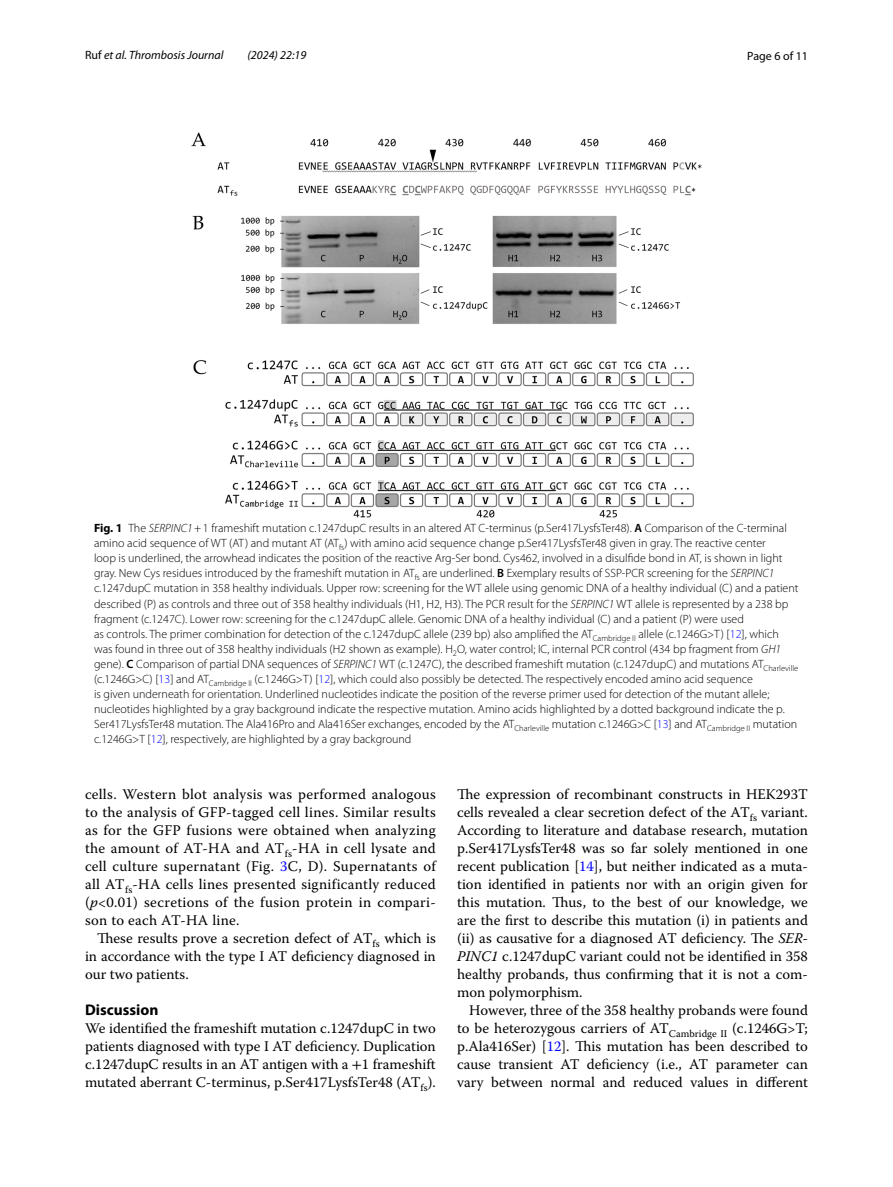
<style>
.page{position:relative;width:893px;height:1187px;background:#fff}
.page>*{position:absolute;margin:0;border:0;box-sizing:border-box;transform-origin:0 0}
.t1{font:700 15.45px "Myriad Pro";color:#000}
.t2{font:14.7px/18px "Warnock Pro";color:#000;text-align:justify}
.t3{font:300 12px/15px "Myriad Pro";color:#000}
.t4{font:italic 12px "Myriad Pro";color:#000}
.t5{font:12px "Myriad Pro";color:#000}
.s1{font-style:normal}
.s2{font-weight:700}
.s3{font-style:italic}
.s4{font-weight:600}
.s5{color:#00f}
.s6{font-family:"STIX"}
</style>
<div class="page">
<img style="left:191px;top:133px;width:511px;height:384px">
<p class="t4" style="left:85px;top:48px;width:140px"><span class="s1">Ruf</span> et al. Thrombosis Journal</p>
<p class="t4" style="left:248px;top:48px;width:60px">(2024) 22:19</p>
<p class="t5" style="left:747px;top:48px;width:62px">Page 6 of 11</p>
<p class="t3" style="left:94px;top:521px;width:706px"><span class="s2">Fig. 1</span> The <span class="s3">SERPINC1</span>+1 frameshift mutation c.1247dupC results in an altered AT C-terminus (p.Ser417LysfsTer48). <span class="s4">A</span> Comparison of the C-terminal amino acid sequence of WT (AT) and mutant AT -(AT<sub>fs</sub>) with amino acid sequence change p.Ser417LysfsTer48 given in gray. The reactive center<br>loop is underlined, the arrowhead indicates the position of the reactive Arg-Ser bond. Cys462, involved in a disulfide bond in AT, is shown in light gray. New Cys residues introduced by the frameshift mutation in -AT<sub>fs</sub> are underlined. <span class="s4">B</span> Exemplary results of SSP-PCR screening for the <span class="s3">SERPINC1 </span>c.1247dupC mutation in 358 healthy individuals. Upper row: screening for the WT allele using genomic DNA of a healthy individual (C) and a patient described (P) as controls and three out of 358 healthy individuals (H1, H2, H3). The PCR result for the <span class="s3">SERPINC1</span> WT allele is represented by a 238 bp fragment (c.1247C). Lower row: screening for the c.1247dupC allele. Genomic DNA of a healthy individual (C) and a patient (P) were used<br>as controls. The primer combination for detection of the c.1247dupC allele (239 bp) also amplified the -AT<sub>Cambridge</sub> <sub>II</sub> allele (c.1246G&gt;T) [<span class="s5">12</span>], which was found in three out of 358 healthy individuals (H2 shown as example). H<sub>2</sub>O, water control; IC, internal PCR control (434 bp fragment from <span class="s3">GH1 </span>gene). <span class="s4">C</span> Comparison of partial DNA sequences of <span class="s3">SERPINC1</span> WT (c.1247C), the described frameshift mutation (c.1247dupC) and mutations AT<sub>Charleville </sub>(c.1246G&gt;C) [<span class="s5">13</span>] and -AT<sub>Cambridge</sub> <sub>II</sub> (c.1246G&gt;T) [<span class="s5">12</span>], which could also possibly be detected. The respectively encoded amino acid sequence<br>is given underneath for orientation. Underlined nucleotides indicate the position of the reverse primer used for detection of the mutant allele; nucleotides highlighted by a gray background indicate the respective mutation. Amino acids highlighted by a dotted background indicate the p.<br>Ser417LysfsTer48 mutation. The Ala416Pro and Ala416Ser exchanges, encoded by the -AT<sub>Charleville</sub> mutation c.1246G&gt;C [<span class="s5">13</span>] and -AT<sub>Cambridge</sub> <sub>II</sub> mutation c.1246G&gt;T [<span class="s5">12</span>], respectively, are highlighted by a gray background</p>
<p class="t2" style="left:85px;top:785px;width:352px">cells. Western blot analysis was performed analogous to the analysis of GFP-tagged cell lines. Similar results as for the GFP fusions were obtained when analyzing the amount of AT-HA and AT<sub>fs</sub>-HA in cell lysate and cell culture supernatant (Fig. <span class="s5">3</span>C, D). Supernatants of all AT<sub>fs</sub>-HA cells lines presented significantly reduced (<span class="s3">p</span>&lt;0.01) secretions of the fusion protein in compari&shy;son to each AT-HA line.</p>
<p class="t2" style="left:85px;top:929px;width:352px;text-indent:12px">These results prove a secretion defect of AT<sub>fs</sub> which is in accordance with the type I AT deficiency diagnosed in our two patients.</p>
<p class="t1" style="left:85px;top:999px;width:75px">Discussion</p>
<p class="t2" style="left:85px;top:1019px;width:352px">We identified the frameshift mutation c.1247dupC in two patients diagnosed with type I AT deficiency. Duplication c.1247dupC results in an AT antigen with a <span class="s6">+</span>1 frameshift mutated aberrant C-terminus, p.Ser417LysfsTer48 (AT<sub>fs</sub>).</p>
<p class="t2" style="left:457px;top:785px;width:352px">The expression of recombinant constructs in HEK293T cells revealed a clear secretion defect of the AT<sub>fs</sub> variant.<br>According to literature and database research, mutation p.Ser417LysfsTer48 was so far solely mentioned in one recent publication [<span class="s5">14</span>], but neither indicated as a muta&shy;tion identified in patients nor with an origin given for this mutation. Thus, to the best of our knowledge, we are the first to describe this mutation (i) in patients and (ii) as causative for a diagnosed AT deficiency. The <span class="s3">SER-PINC1</span> c.1247dupC variant could not be identified in 358 healthy probands, thus confirming that it is not a com&shy;mon polymorphism.</p>
<p class="t2" style="left:457px;top:1001px;width:352px;text-indent:12px">However, three of the 358 healthy probands were found to be heterozygous carriers of AT<sub>Cambridge</sub> <sub>II</sub> (c.1246G&gt;T; p.Ala416Ser) [<span class="s5">12</span>]. This mutation has been described to cause transient AT deficiency (i.e., AT parameter can vary between normal and reduced values in different</p>
</div>
